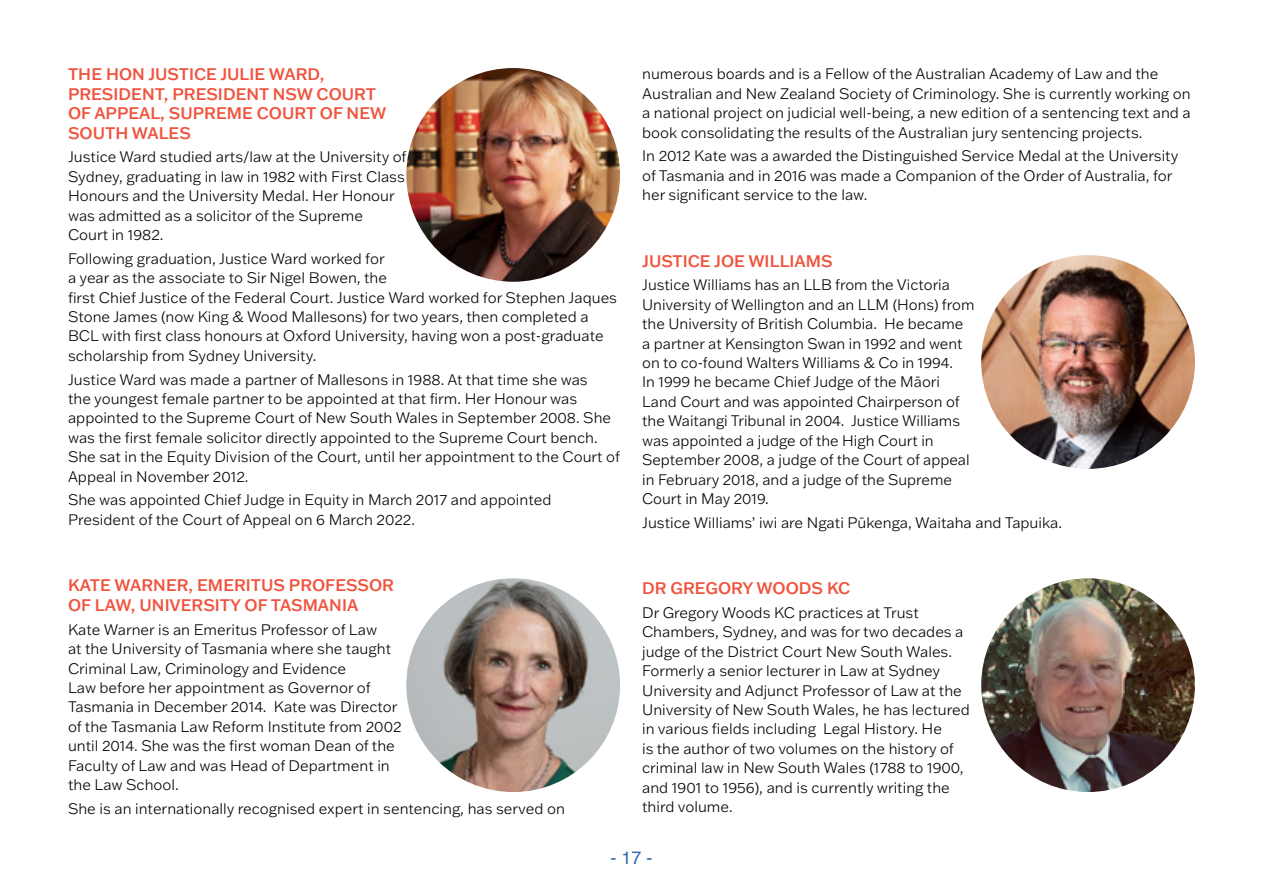
<style>
.page{position:relative;width:1263px;height:893px;background:#fff}
.page>*{position:absolute;margin:0;border:0;box-sizing:border-box;transform-origin:0 0}
.t1{font:18px "Helvetica";color:#336cb5}
.t2{font:500 16.5px/19.5px "Franklin Gothic ATF";color:#f0533e}
.t3{font:300 15px/19.5px "Franklin Gothic ATF";color:#000}
</style>
<div class="page">
<img style="left:406px;top:578px;width:214px;height:214px;border-radius:107px">
<img style="left:981px;top:255px;width:214px;height:214px;border-radius:107px">
<img style="left:981px;top:578px;width:214px;height:214px;border-radius:107px">
<img style="left:406px;top:68px;width:214px;height:214px;border-radius:107px">
<p class="t2" style="left:68px;top:64px;width:320px">THE HON JUSTICE JULIE WARD,<br>PRESIDENT, PRESIDENT NSW COURT<br>OF APPEAL, SUPREME COURT OF NEW<br>SOUTH WALES</p>
<p class="t3" style="left:68px;top:147px;width:340px">Justice Ward studied arts/law at the University of Sydney, graduating in law in 1982 with First Class Honours and the University Medal. Her Honour was admitted as a solicitor of the Supreme Court in 1982.</p>
<p class="t3" style="left:68px;top:248px;width:550px">Following graduation, Justice Ward worked for<br>a year as the associate to Sir Nigel Bowen, the<br>first Chief Justice of the Federal Court. Justice Ward worked for Stephen Jaques Stone James (now King &amp; Wood Mallesons) for two years, then completed a BCL with first class honours at Oxford University, having won a post-graduate scholarship from Sydney University.</p>
<p class="t3" style="left:68px;top:369px;width:553px">Justice Ward was made a partner of Mallesons in 1988. At that time she was<br>the youngest female partner to be appointed at that firm. Her Honour was appointed to the Supreme Court of New South Wales in September 2008. She was the first female solicitor directly appointed to the Supreme Court bench.<br>She sat in the Equity Division of the Court, until her appointment to the Court of Appeal in November 2012.</p>
<p class="t3" style="left:68px;top:490px;width:485px">She was appointed Chief Judge in Equity in March 2017 and appointed<br>President of the Court of Appeal on 6 March 2022.</p>
<p class="t2" style="left:68px;top:575px;width:328px">KATE WARNER, EMERITUS PROFESSOR<br>OF LAW, UNIVERSITY OF TASMANIA</p>
<p class="t3" style="left:68px;top:619px;width:335px">Kate Warner is an Emeritus Professor of Law<br>at the University of Tasmania where she taught Criminal Law, Criminology and Evidence<br>Law before her appointment as Governor of Tasmania in December 2014. Kate was Director of the Tasmania Law Reform Institute from 2002 until 2014. She was the first woman Dean of the Faculty of Law and was Head of Department in the Law School.</p>
<p class="t3" style="left:68px;top:798px;width:498px">She is an internationally recognised expert in sentencing, has served on</p>
<p class="t3" style="left:642px;top:64px;width:550px">numerous boards and is a Fellow of the Australian Academy of Law and the Australian and New Zealand Society of Criminology. She is currently working on a national project on judicial well-being, a new edition of a sentencing text and a book consolidating the results of the Australian jury sentencing projects.</p>
<p class="t3" style="left:642px;top:146px;width:538px">In 2012 Kate was a awarded the Distinguished Service Medal at the University of Tasmania and in 2016 was made a Companion of the Order of Australia, for her significant service to the law.</p>
<p class="t2" style="left:642px;top:250px;width:192px">JUSTICE JOE WILLIAMS</p>
<p class="t3" style="left:642px;top:275px;width:334px">Justice Williams has an LLB from the Victoria University of Wellington and an LLM (Hons) from the University of British Columbia. He became a partner at Kensington Swan in 1992 and went on to co-found Walters Williams &amp; Co in 1994.<br>In 1999 he became Chief Judge of the Māori Land Court and was appointed Chairperson of the Waitangi Tribunal in 2004. Justice Williams was appointed a judge of the High Court in September 2008, a judge of the Court of appeal in February 2018, and a judge of the Supreme Court in May 2019.</p>
<p class="t3" style="left:642px;top:512px;width:421px">Justice Williams’ iwi are Ngati Pūkenga, Waitaha and Tapuika.</p>
<p class="t2" style="left:642px;top:578px;width:209px">DR GREGORY WOODS KC</p>
<p class="t3" style="left:642px;top:602px;width:329px">Dr Gregory Woods KC practices at Trust Chambers, Sydney, and was for two decades a judge of the District Court New South Wales.<br>Formerly a senior lecturer in Law at Sydney University and Adjunct Professor of Law at the University of New South Wales, he has lectured in various fields including Legal History. He<br>is the author of two volumes on the history of criminal law in New South Wales (1788 to 1900, and 1901 to 1956), and is currently writing the third volume.</p>
<p class="t1" style="left:610px;top:844px;width:44px">- 17 -</p>
</div>
